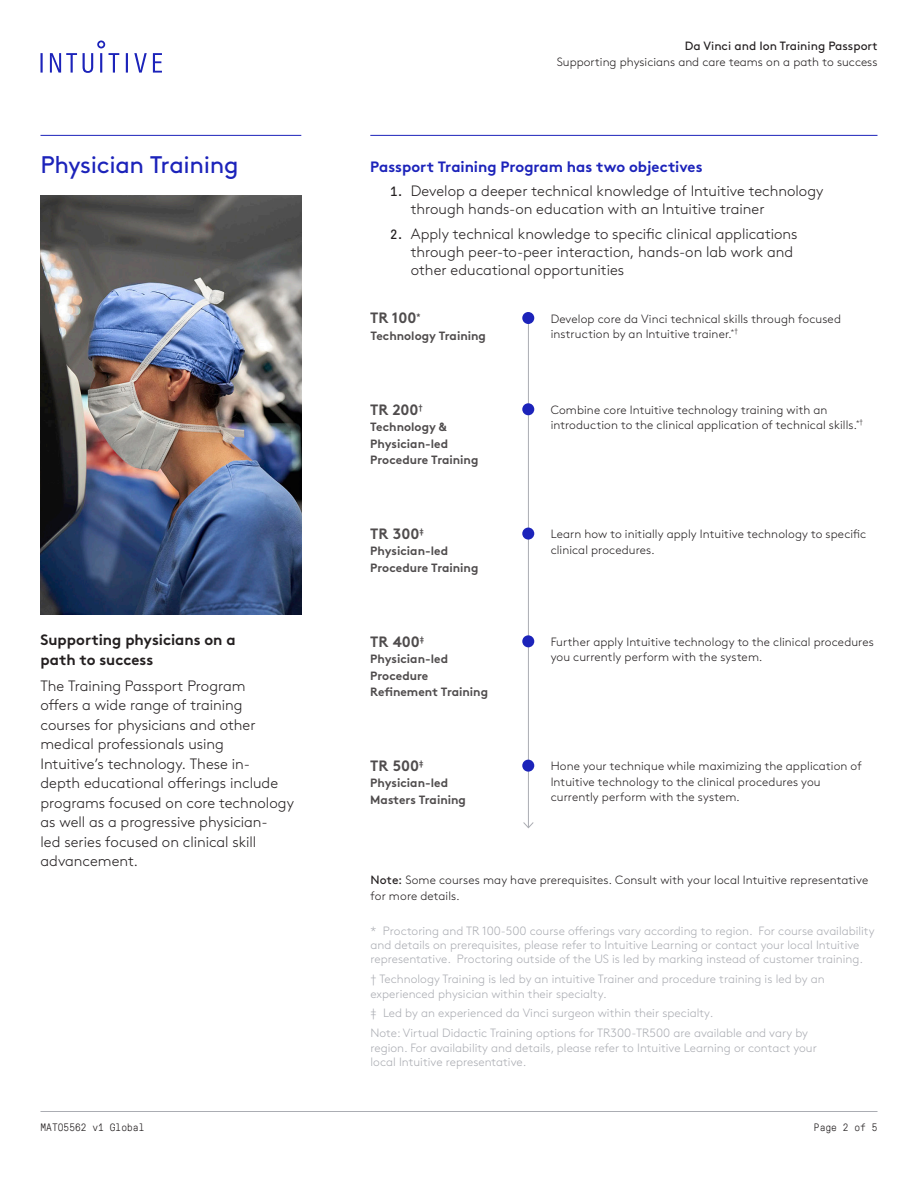
<style>
.page{position:relative;width:918px;height:1188px;background:#fff}
.page>*{position:absolute;margin:0;border:0;box-sizing:border-box;transform-origin:0 0}
.Body_Text_Intro_Black_-_Regular_16_20{font:24px "Intuitive Brown Pro";letter-spacing:-.015em;color:#1c23ba}
.Body_Text_Black_-_Light_10_13{font:300 15px/19.5px "Intuitive Brown Pro";color:#231f20}
.Body_Text_Black_-_Light_10_13-2{font:700 15px/19.5px "Intuitive Brown Pro";color:#231f20}
.Body_Text_Heading_Black_-_Regular_10_aut{font:700 15px "Intuitive Brown Pro";color:#1c23ba}
.Body_Text_Black_-_Light_10_13-3{font:300 12px/15.6px "Intuitive Brown Pro";letter-spacing:.005em;color:#231f20}
.DisclaimerBody{font:300 12px/14.4px "Intuitive Brown Pro";color:#abadb3}
.t1{font:700 12px/16.5px "Intuitive Brown Pro";color:#231f20}
.t2{font:12px "Intuitive Brown Pro";color:#231f20}
.t3{font:300 10.5px "GT Pressura Mono";color:#231f20}
.s1{font-family:"GT Pressura Mono Int";font-weight:400;font-size:13.5px}
.s2{font-weight:400}
</style>
<div class="page">
<svg style="left:40px;top:41px;width:122px;height:32px"></svg>
<hr style="left:40px;top:1111px;width:838px;height:1px;background:#abadb3">
<hr style="left:528px;top:318px;width:1px;height:510px;background:#abadb3">
<svg style="left:523px;top:822px;width:11px;height:7px"></svg>
<div style="left:522px;top:312px;width:12px;height:12px;background:#1c23ba;border-radius:50%"></div>
<div style="left:522px;top:403px;width:12px;height:12px;background:#1c23ba;border-radius:50%"></div>
<div style="left:522px;top:528px;width:12px;height:12px;background:#1c23ba;border-radius:50%"></div>
<div style="left:522px;top:635px;width:12px;height:12px;background:#1c23ba;border-radius:50%"></div>
<div style="left:522px;top:760px;width:12px;height:12px;background:#1c23ba;border-radius:50%"></div>
<hr style="left:370px;top:135px;width:508px;height:1px;background:#1c23ba">
<img style="left:40px;top:196px;width:262px;height:419px">
<hr style="left:40px;top:135px;width:261px;height:1px;background:#1c23ba">
<p class="t2" style="left:685px;top:36px;width:194px">Da Vinci and Ion Training Passport</p>
<p class="Body_Text_Black_-_Light_10_13-3" style="left:557px;top:53px;width:322px">Supporting physicians and care teams on a path to success</p>
<p class="Body_Text_Intro_Black_-_Regular_16_20" style="left:40px;top:146px;width:200px">Physician Training</p>
<p class="Body_Text_Heading_Black_-_Regular_10_aut" style="left:370px;top:154px;width:334px">Passport Training Program has two objectives</p>
<p class="Body_Text_Black_-_Light_10_13" style="left:411px;top:181px;width:414px;line-height:18px;text-indent:-21px"><span class="s1">1.</span> Develop a deeper technical knowledge of Intuitive technology through hands-on education with an Intuitive trainer</p>
<p class="Body_Text_Black_-_Light_10_13" style="left:411px;top:224px;width:388px;line-height:18px;text-indent:-20px"><span class="s1">2.</span> Apply technical knowledge to specific clinical applications through peer-to-peer interaction, hands-on lab work and other educational opportunities</p>
<p class="Body_Text_Black_-_Light_10_13-2" style="left:370px;top:307px;width:52px">TR 100<sup>*</sup></p>
<p class="t1" style="left:370px;top:326px;width:117px">Technology Training</p>
<p class="Body_Text_Black_-_Light_10_13-3" style="left:551px;top:310px;width:292px">Develop core da Vinci technical skills through focused instruction by an Intuitive trainer.<sup>*†</sup></p>
<p class="Body_Text_Black_-_Light_10_13-2" style="left:370px;top:398px;width:54px">TR 200<sup>†</sup></p>
<p class="t1" style="left:370px;top:417px;width:110px">Technology &amp;<br>Physician-led<br>Procedure Training</p>
<p class="Body_Text_Black_-_Light_10_13-3" style="left:551px;top:401px;width:314px">Combine core Intuitive technology training with an introduction to the clinical application of technical skills.<sup>*†</sup></p>
<p class="Body_Text_Black_-_Light_10_13-2" style="left:370px;top:522px;width:55px">TR 300<sup>‡</sup></p>
<p class="t1" style="left:370px;top:542px;width:110px">Physician-led<br>Procedure Training</p>
<p class="Body_Text_Black_-_Light_10_13-3" style="left:551px;top:525px;width:317px">Learn how to initially apply Intuitive technology to specific clinical procedures.</p>
<p class="Body_Text_Black_-_Light_10_13-2" style="left:40px;top:629px;width:197px">Supporting physicians on a path to success</p>
<p class="Body_Text_Black_-_Light_10_13" style="left:40px;top:675px;width:255px">The Training Passport Program<br>offers a wide range of training courses for physicians and other medical professionals using<br>Intuitive’s technology. These in-<br>depth educational offerings include programs focused on core technology as well as a progressive physician-<br>led series focused on clinical skill advancement.</p>
<p class="Body_Text_Black_-_Light_10_13-2" style="left:370px;top:630px;width:55px">TR 400<sup>‡</sup></p>
<p class="t1" style="left:370px;top:649px;width:119px">Physician-led<br>Procedure<br>Refinement Training</p>
<p class="Body_Text_Black_-_Light_10_13-2" style="left:370px;top:754px;width:55px">TR 500<sup>‡</sup></p>
<p class="t1" style="left:370px;top:774px;width:97px">Physician-led<br>Masters Training</p>
<p class="Body_Text_Black_-_Light_10_13-3" style="left:551px;top:633px;width:325px">Further apply Intuitive technology to the clinical procedures you currently perform with the system.</p>
<p class="Body_Text_Black_-_Light_10_13-3" style="left:551px;top:757px;width:312px">Hone your technique while maximizing the application of<br>Intuitive technology to the clinical procedures you currently perform with the system.</p>
<p class="Body_Text_Black_-_Light_10_13-3" style="left:371px;top:872px;width:499px"><span class="s2">Note:</span> Some courses may have prerequisites. Consult with your local Intuitive representative for more details.</p>
<p class="DisclaimerBody" style="left:371px;top:922px;width:506px">* Proctoring and TR 100-500 course offerings vary according to region. For course availability and details on prerequisites, please refer to Intuitive Learning or contact your local Intuitive representative. Proctoring outside of the US is led by marking instead of customer training.</p>
<p class="DisclaimerBody" style="left:371px;top:971px;width:456px">† Technology Training is led by an intuitive Trainer and procedure training is led by an experienced physician within their specialty.</p>
<p class="DisclaimerBody" style="left:371px;top:1005px;width:344px">‡ Led by an experienced da Vinci surgeon within their specialty.</p>
<p class="DisclaimerBody" style="left:371px;top:1025px;width:448px">Note: Virtual Didactic Training options for TR300-TR500 are available and vary by region. For availability and details, please refer to Intuitive Learning or contact your local Intuitive representative.</p>
<p class="t3" style="left:40px;top:1120px;width:105px">MAT05562 v1 Global</p>
<p class="t3" style="left:814px;top:1120px;width:65px">Page 2 of 5</p>
</div>
